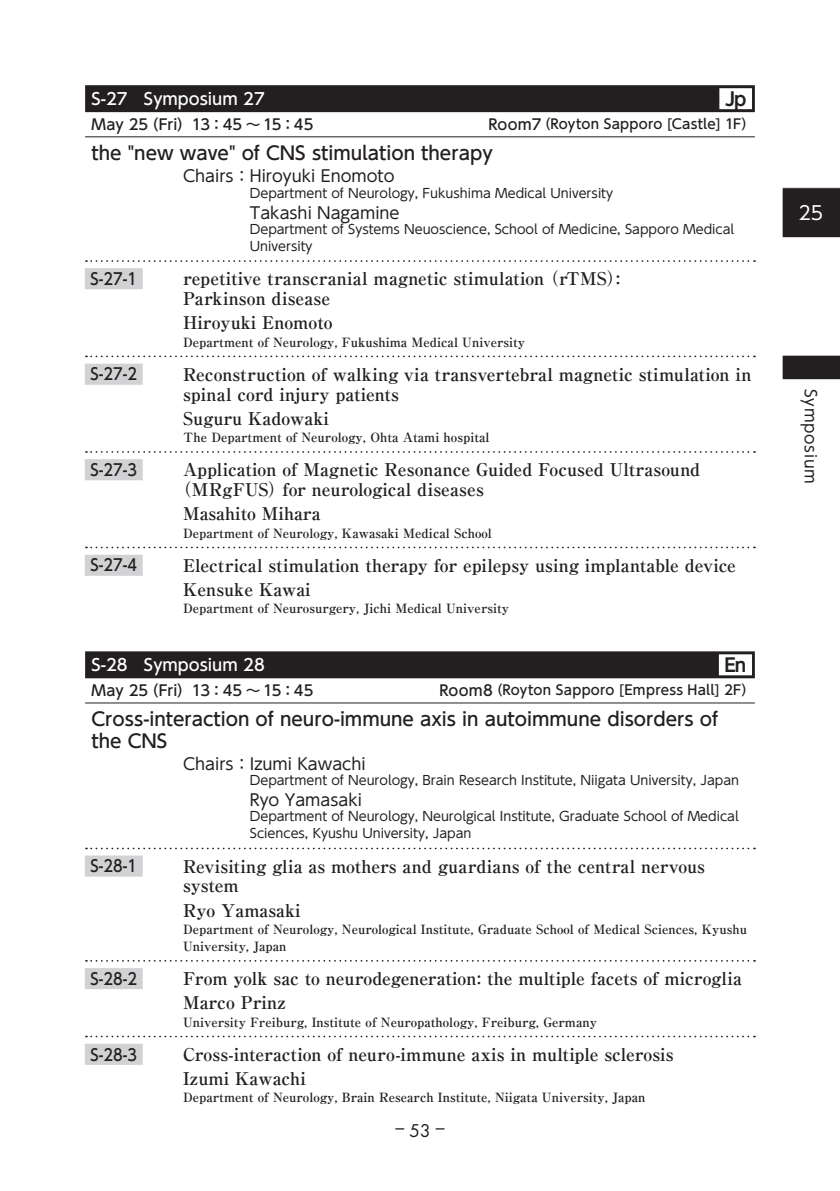
<style>
.page{position:relative;width:840px;height:1191px;background:#fff}
.page>*{position:absolute;margin:0;border:0;box-sizing:border-box;transform-origin:0 0}
.t1{font:18.8px "UD Shin Go Pr 6 N";color:#fff}
.t2{font:500 18.4px/21.2px "UD Shin Go Pr 6 N";color:#231f20}
.t3{font:700 18.4px "UD Shin Go Pr 6 N De";color:#231f20}
.t4{font:700 17.6px/19.8px "Ryumin Pr 6 N";color:#231f20}
.t5{font:17px "Futura Std";color:#231f20;scale:2.5 1}
.t6{font:16.2px "UD Shin Go Pr 6 N";color:#231f20}
.t7{font:500 16.2px "UD Shin Go Pr 6 N";color:#231f20;scale:.9 1}
.t8{font:500 16.2px "UD Shin Go Pr 6 N";color:#fff}
.t9{font:15.6px "UD Shin Go Pr 6 N";letter-spacing:.05em;color:#231f20}
.t10{font:500 14.8px "UD Shin Go Pr 6 N";color:#231f20}
.t11{font:500 13.4px "UD Shin Go Pr 6 N";letter-spacing:.02em;color:#231f20}
.t12{font:700 12.8px/17px "Ryumin Pr 6 N";color:#231f20}
.t13{font:12.8px/17px "UD Shin Go Pr 6 N";color:#231f20}
.s1{font-size:14.8px}
</style>
<div class="page">
<div style="left:85px;top:85px;width:669px;height:27px;background:#231f20"></div>
<div style="left:719px;top:88px;width:32px;height:21px;background:#fff"></div>
<hr style="left:85px;top:136px;width:669px;height:1px;background:#231f20">
<svg style="left:86px;top:260px;width:668px;height:2px"></svg>
<div style="left:85px;top:268px;width:58px;height:21px;background:#d1d2d4"></div>
<svg style="left:86px;top:355px;width:668px;height:2px"></svg>
<div style="left:85px;top:364px;width:58px;height:21px;background:#d1d2d4"></div>
<svg style="left:86px;top:451px;width:668px;height:2px"></svg>
<div style="left:85px;top:459px;width:58px;height:21px;background:#d1d2d4"></div>
<svg style="left:86px;top:546px;width:668px;height:2px"></svg>
<div style="left:85px;top:555px;width:58px;height:21px;background:#d1d2d4"></div>
<div style="left:85px;top:651px;width:669px;height:27px;background:#231f20"></div>
<div style="left:718px;top:654px;width:33px;height:21px;background:#fff"></div>
<hr style="left:85px;top:702px;width:669px;height:1px;background:#231f20">
<svg style="left:86px;top:847px;width:668px;height:2px"></svg>
<div style="left:85px;top:855px;width:58px;height:21px;background:#d1d2d4"></div>
<svg style="left:86px;top:960px;width:668px;height:1px"></svg>
<div style="left:85px;top:968px;width:58px;height:21px;background:#d1d2d4"></div>
<svg style="left:86px;top:1035px;width:668px;height:2px"></svg>
<div style="left:85px;top:1043px;width:58px;height:21px;background:#d1d2d4"></div>
<svg style="left:782px;top:187px;width:57px;height:51px;background:#2d292a"></svg>
<svg style="left:782px;top:355px;width:57px;height:25px"></svg>
<p class="t8" style="left:91px;top:85px;width:175px">S-27　Symposium 27</p>
<p class="t3" style="left:724px;top:84px;width:23px">Jp</p>
<p class="t10" style="left:91px;top:112px;width:223px">May 25（Fri）13：45 ～ 15：45</p>
<p class="t11" style="left:488px;top:113px;width:268px"><span class="s1">Room7</span>（Royton Sapporo [Castle] 1F）</p>
<p class="t2" style="left:91px;top:142px;width:402px">the "new wave" of CNS stimulation therapy</p>
<p class="t6" style="left:183px;top:163px;width:229px">Chairs：Hiroyuki Enomoto　</p>
<p class="t13" style="left:250px;top:184px;width:364px">Department of Neurology, Fukushima Medical University</p>
<p class="t6" style="left:250px;top:199px;width:167px">Takashi Nagamine　</p>
<p class="t13" style="left:250px;top:220px;width:485px">Department of Systems Neuoscience, School of Medicine, Sapporo Medical<br>University</p>
<p class="t7" style="left:90px;top:265px;width:53px">S-27-1</p>
<p class="t4" style="left:183px;top:268px;width:442px">repetitive transcranial magnetic stimulation （rTMS）:<br>Parkinson disease</p>
<p class="t4" style="left:183px;top:312px;width:151px">Hiroyuki Enomoto</p>
<p class="t12" style="left:183px;top:333px;width:343px">Department of Neurology, Fukushima Medical University</p>
<p class="t7" style="left:90px;top:361px;width:53px">S-27-2</p>
<p class="t4" style="left:183px;top:363px;width:569px">Reconstruction of walking via transvertebral magnetic stimulation in spinal cord injury patients</p>
<p class="t4" style="left:183px;top:407px;width:147px">Suguru Kadowaki</p>
<p class="t12" style="left:183px;top:428px;width:308px">The Department of Neurology, Ohta Atami hospital</p>
<p class="t7" style="left:90px;top:456px;width:53px">S-27-3</p>
<p class="t4" style="left:174px;top:459px;width:527px;text-indent:9px">Application of Magnetic Resonance Guided Focused Ultrasound（MRgFUS）for neurological diseases</p>
<p class="t4" style="left:183px;top:503px;width:139px">Masahito Mihara</p>
<p class="t12" style="left:183px;top:524px;width:310px">Department of Neurology, Kawasaki Medical School</p>
<p class="t7" style="left:90px;top:552px;width:53px">S-27-4</p>
<p class="t4" style="left:183px;top:552px;width:554px;line-height:24px">Electrical stimulation therapy for epilepsy using implantable device<br>Kensuke Kawai</p>
<p class="t12" style="left:183px;top:599px;width:327px">Department of Neurosurgery, Jichi Medical University</p>
<p class="t8" style="left:91px;top:651px;width:175px">S-28　Symposium 28</p>
<p class="t3" style="left:724px;top:650px;width:23px">En</p>
<p class="t10" style="left:91px;top:678px;width:223px">May 25（Fri）13：45 ～ 15：45</p>
<p class="t11" style="left:439px;top:679px;width:317px"><span class="s1">Room8</span>（Royton Sapporo [Empress Hall] 2F）</p>
<p class="t2" style="left:91px;top:708px;width:628px">Cross-interaction of neuro-immune axis in autoimmune disorders of the CNS</p>
<p class="t6" style="left:183px;top:750px;width:200px">Chairs：Izumi Kawachi　</p>
<p class="t13" style="left:250px;top:771px;width:490px">Department of Neurology, Brain Research Institute, Niigata University, Japan</p>
<p class="t6" style="left:250px;top:786px;width:130px">Ryo Yamasaki　</p>
<p class="t13" style="left:250px;top:807px;width:490px">Department of Neurology, Neurolgical Institute, Graduate School of Medical<br>Sciences, Kyushu University, Japan</p>
<p class="t7" style="left:90px;top:853px;width:53px">S-28-1</p>
<p class="t4" style="left:183px;top:855px;width:523px">Revisiting glia as mothers and guardians of the central nervous system</p>
<p class="t4" style="left:183px;top:899px;width:119px">Ryo Yamasaki</p>
<p class="t12" style="left:183px;top:920px;width:565px">Department of Neurology, Neurological Institute, Graduate School of Medical Sciences, Kyushu<br>University, Japan</p>
<p class="t7" style="left:90px;top:965px;width:53px">S-28-2</p>
<p class="t4" style="left:183px;top:965px;width:560px;line-height:24px">From yolk sac to neurodegeneration: the multiple facets of microglia<br>Marco Prinz</p>
<p class="t12" style="left:183px;top:1012px;width:415px">University Freiburg, Institute of Neuropathology, Freiburg, Germany</p>
<p class="t7" style="left:90px;top:1041px;width:53px">S-28-3</p>
<p class="t4" style="left:183px;top:1041px;width:492px;line-height:24px">Cross-interaction of neuro-immune axis in multiple sclerosis<br>Izumi Kawachi</p>
<p class="t12" style="left:183px;top:1088px;width:463px">Department of Neurology, Brain Research Institute, Niigata University, Japan</p>
<p class="t5" style="left:395px;top:1118px;width:21px">-53 -</p>
<p class="t1" style="left:797px;top:197px;width:26px">25</p>
<p class="t9" style="left:823px;top:389px;width:97px;rotate:90deg">Symposium</p>
</div>
